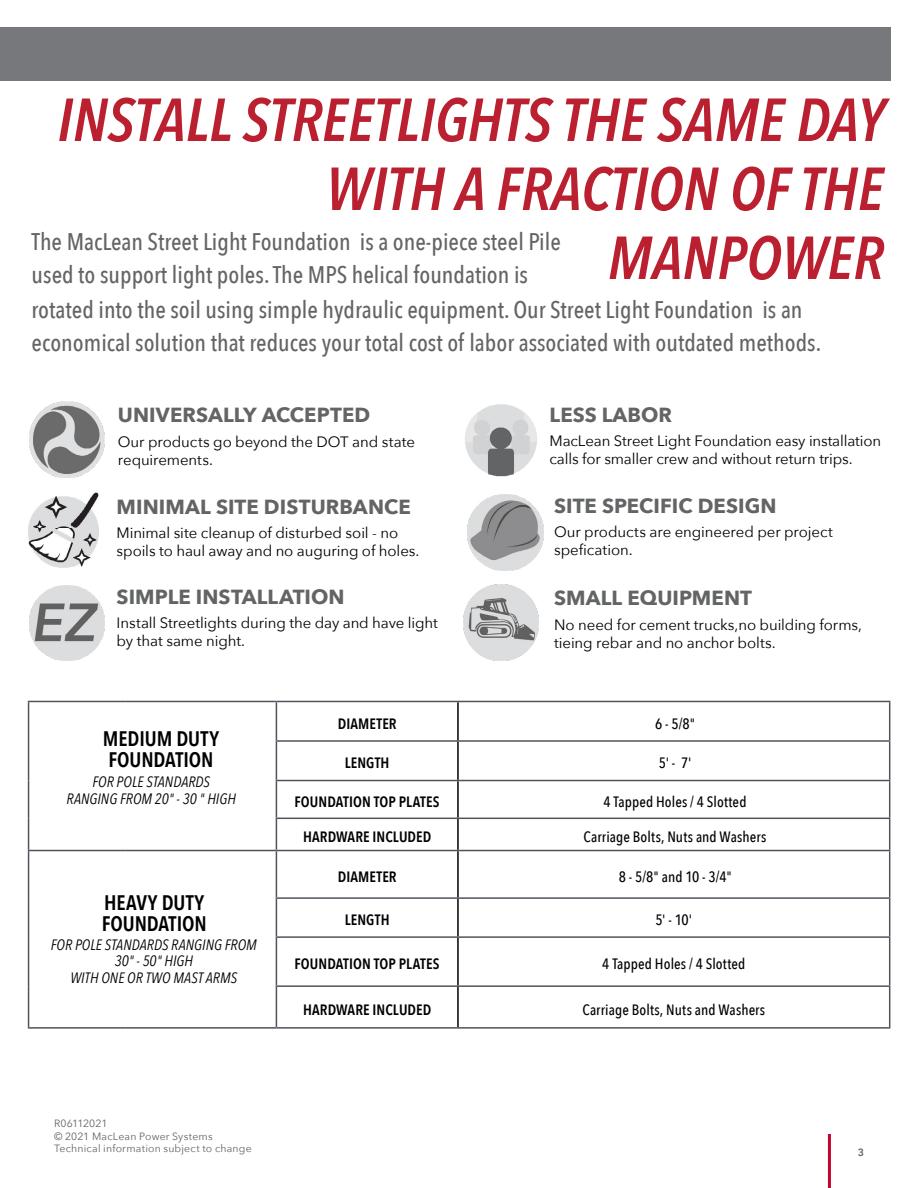
<style>
.page{position:relative;width:918px;height:1188px;background:#fff}
.page>*{position:absolute;margin:0;border:0;box-sizing:border-box;transform-origin:0 0}
.t1{font:italic 600 60px/69px "Avenir Next Condensed";color:#bb2031;text-align:right}
.t2{font:500 24px/33px "Avenir Next Condensed";color:#636466}
.t3{font:600 21px/21.6px "Avenir Next Condensed";letter-spacing:-.005em;color:#000}
.t4{font:700 20.4px "Avenir Next";letter-spacing:.005em;color:#636466}
.t5{font:15px/18px "Avenir Next";letter-spacing:-.01em;color:#000}
.t6{font:500 15px "Avenir Next Condensed";letter-spacing:.005em;color:#000}
.t7{font:600 15px "Avenir Next Condensed";letter-spacing:.005em;color:#000}
.t8{font:italic 15px/16.5px "Avenir Next Condensed";letter-spacing:.005em;color:#000;text-align:center}
.t9{font:10.5px/12.6px "Avenir Next";letter-spacing:.02em;color:#636466}
.t10{font:800 10.5px "Avenir";color:#636466}
</style>
<div class="page">
<hr style="left:828px;top:1134px;width:3px;height:54px;background:#c00630">
<div style="left:0;top:27px;width:891px;height:54px;background:#76787b"></div>
<svg style="left:277px;top:742px;width:612px;height:285px"></svg>
<hr style="left:276px;top:702px;width:1px;height:38px;background:#50535c">
<hr style="left:276px;top:740px;width:182px;height:2px;background:#50535c">
<hr style="left:276px;top:742px;width:1px;height:38px;background:#50535c">
<hr style="left:458px;top:740px;width:432px;height:2px;background:#50535c">
<hr style="left:276px;top:780px;width:182px;height:1px;background:#50535c">
<hr style="left:276px;top:781px;width:1px;height:37px;background:#50535c">
<hr style="left:458px;top:780px;width:432px;height:1px;background:#50535c">
<hr style="left:276px;top:818px;width:182px;height:1px;background:#50535c">
<hr style="left:276px;top:819px;width:1px;height:31px;background:#50535c">
<hr style="left:458px;top:818px;width:432px;height:1px;background:#50535c">
<hr style="left:28px;top:850px;width:98px;height:1px;background:#50535c">
<hr style="left:126px;top:850px;width:150px;height:1px;background:#50535c">
<hr style="left:276px;top:850px;width:182px;height:1px;background:#50535c">
<hr style="left:276px;top:851px;width:1px;height:46px;background:#50535c">
<hr style="left:458px;top:850px;width:432px;height:1px;background:#50535c">
<hr style="left:276px;top:897px;width:182px;height:2px;background:#50535c">
<hr style="left:276px;top:899px;width:1px;height:37px;background:#50535c">
<hr style="left:458px;top:897px;width:432px;height:2px;background:#50535c">
<hr style="left:276px;top:936px;width:182px;height:2px;background:#50535c">
<hr style="left:276px;top:938px;width:1px;height:47px;background:#50535c">
<hr style="left:458px;top:936px;width:432px;height:2px;background:#50535c">
<hr style="left:276px;top:985px;width:182px;height:2px;background:#50535c">
<hr style="left:276px;top:987px;width:1px;height:40px;background:#50535c">
<hr style="left:458px;top:985px;width:432px;height:2px;background:#50535c">
<hr style="left:457px;top:702px;width:2px;height:38px;background:#000">
<hr style="left:457px;top:742px;width:2px;height:38px;background:#000">
<hr style="left:457px;top:781px;width:2px;height:37px;background:#000">
<hr style="left:457px;top:819px;width:2px;height:31px;background:#000">
<hr style="left:457px;top:851px;width:2px;height:46px;background:#000">
<hr style="left:457px;top:899px;width:2px;height:37px;background:#000">
<hr style="left:457px;top:938px;width:2px;height:47px;background:#000">
<hr style="left:457px;top:987px;width:2px;height:40px;background:#000">
<hr style="left:28px;top:702px;width:1px;height:39px;background:#50535c">
<hr style="left:28px;top:741px;width:1px;height:40px;background:#50535c">
<hr style="left:28px;top:781px;width:1px;height:37px;background:#50535c">
<hr style="left:28px;top:818px;width:1px;height:32px;background:#50535c">
<hr style="left:28px;top:1027px;width:98px;height:2px;background:#50535c">
<hr style="left:126px;top:1027px;width:150px;height:2px;background:#50535c">
<hr style="left:28px;top:701px;width:98px;height:1px;background:#50535c">
<hr style="left:126px;top:701px;width:150px;height:1px;background:#50535c">
<hr style="left:276px;top:701px;width:182px;height:1px;background:#50535c">
<hr style="left:458px;top:701px;width:432px;height:1px;background:#50535c">
<hr style="left:889px;top:702px;width:1px;height:38px;background:#50535c">
<hr style="left:889px;top:742px;width:1px;height:38px;background:#50535c">
<hr style="left:889px;top:781px;width:1px;height:37px;background:#50535c">
<hr style="left:889px;top:819px;width:1px;height:31px;background:#50535c">
<hr style="left:276px;top:1027px;width:182px;height:2px;background:#50535c">
<hr style="left:458px;top:1027px;width:432px;height:2px;background:#50535c">
<hr style="left:28px;top:851px;width:1px;height:47px;background:#50535c">
<hr style="left:28px;top:898px;width:1px;height:39px;background:#50535c">
<hr style="left:28px;top:937px;width:1px;height:49px;background:#50535c">
<hr style="left:28px;top:986px;width:1px;height:41px;background:#50535c">
<hr style="left:889px;top:851px;width:1px;height:46px;background:#50535c">
<hr style="left:889px;top:899px;width:1px;height:37px;background:#50535c">
<hr style="left:889px;top:938px;width:1px;height:47px;background:#50535c">
<hr style="left:889px;top:987px;width:1px;height:40px;background:#50535c">
<img style="left:28px;top:492px;width:71px;height:76px">
<img style="left:465px;top:404px;width:72px;height:73px">
<img style="left:29px;top:585px;width:76px;height:76px">
<img style="left:468px;top:495px;width:75px;height:76px">
<img style="left:463px;top:584px;width:76px;height:76px">
<img style="left:29px;top:402px;width:76px;height:75px">
<h1 class="t1" style="left:57px;top:85px;width:829px">INSTALL STREETLIGHTS THE SAME DAY<br>WITH A FRACTION OF THE<br>MANPOWER</h1>
<h2 class="t2" style="left:32px;top:293px;width:791px">rotated into the soil using simple hydraulic equipment. Our Street Light Foundation is an economical solution that reduces your total cost of labor associated with outdated methods.</h2>
<h2 class="t2" style="left:32px;top:225px;width:531px">The MacLean Street Light Foundation is a one-piece steel Pile used to support light poles. The MPS helical foundation is</h2>
<h3 class="t4" style="left:118px;top:397px;width:254px">UNIVERSALLY ACCEPTED</h3>
<p class="t5" style="left:118px;top:432px;width:299px">Our products go beyond the DOT and state requirements.</p>
<h3 class="t4" style="left:117px;top:489px;width:296px">MINIMAL SITE DISTURBANCE</h3>
<p class="t5" style="left:117px;top:523px;width:304px">Minimal site cleanup of disturbed soil - no spoils to haul away and no auguring of holes.</p>
<h3 class="t4" style="left:117px;top:579px;width:230px">SIMPLE INSTALLATION</h3>
<p class="t5" style="left:117px;top:614px;width:323px">Install Streetlights during the day and have light by that same night.</p>
<h3 class="t4" style="left:550px;top:397px;width:124px">LESS LABOR</h3>
<p class="t5" style="left:550px;top:431px;width:333px">MacLean Street Light Foundation easy installation calls for smaller crew and without return trips.</p>
<h3 class="t4" style="left:554px;top:488px;width:224px">SITE SPECIFIC DESIGN</h3>
<p class="t5" style="left:554px;top:522px;width:280px">Our products are engineered per project spefication.</p>
<h3 class="t4" style="left:554px;top:580px;width:199px">SMALL EQUIPMENT</h3>
<p class="t5" style="left:554px;top:615px;width:310px">No need for cement trucks,no building forms, tieing rebar and no anchor bolts.</p>
<h3 class="t3" style="left:103px;top:727px;width:118px">MEDIUM DUTY<br>FOUNDATION</h3>
<p class="t8" style="left:67px;top:774px;width:171px">FOR POLE STANDARDS<br>RANGING FROM 20" - 30 " HIGH</p>
<h3 class="t3" style="left:102px;top:891px;width:107px">HEAVY DUTY<br>FOUNDATION</h3>
<p class="t8" style="left:51px;top:936px;width:208px">FOR POLE STANDARDS RANGING FROM<br>30" - 50" HIGH<br>WITH ONE OR TWO MAST ARMS</p>
<p class="t7" style="left:338px;top:711px;width:60px">DIAMETER</p>
<p class="t6" style="left:655px;top:714px;width:42px">6 - 5/8"</p>
<p class="t7" style="left:345px;top:750px;width:46px">LENGTH</p>
<p class="t6" style="left:659px;top:754px;width:34px">5' - 7'</p>
<p class="t7" style="left:295px;top:789px;width:147px">FOUNDATION TOP PLATES</p>
<p class="t6" style="left:603px;top:793px;width:145px">4 Tapped Holes / 4 Slotted</p>
<p class="t7" style="left:303px;top:824px;width:130px">HARDWARE INCLUDED</p>
<p class="t6" style="left:584px;top:828px;width:184px">Carriage Bolts, Nuts and Washers</p>
<p class="t7" style="left:338px;top:864px;width:60px">DIAMETER</p>
<p class="t6" style="left:619px;top:867px;width:114px">8 - 5/8" and 10 - 3/4"</p>
<p class="t7" style="left:345px;top:907px;width:46px">LENGTH</p>
<p class="t6" style="left:655px;top:911px;width:38px">5' - 10'</p>
<p class="t7" style="left:295px;top:951px;width:147px">FOUNDATION TOP PLATES</p>
<p class="t6" style="left:602px;top:955px;width:145px">4 Tapped Holes / 4 Slotted</p>
<p class="t7" style="left:303px;top:996px;width:130px">HARDWARE INCLUDED</p>
<p class="t6" style="left:582px;top:1000px;width:184px">Carriage Bolts, Nuts and Washers</p>
<p class="t9" style="left:54px;top:1117px;width:199px">R06112021<br>© 2021 MacLean Power Systems<br>Technical information subject to change</p>
<p class="t10" style="left:858px;top:1144px;width:8px">3</p>
</div>
